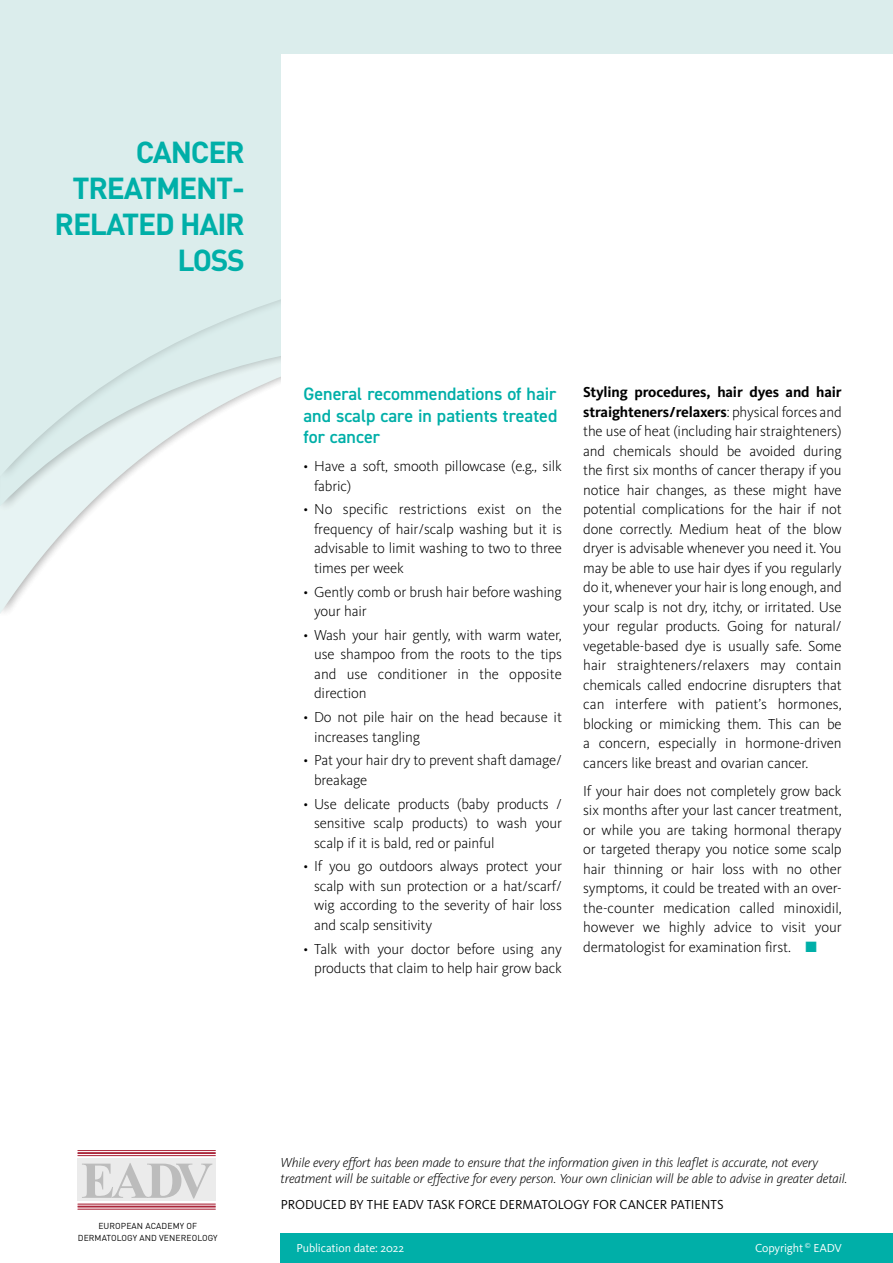
<style>
.page{position:relative;width:893px;height:1263px;background:#fff}
.page>*{position:absolute;margin:0;border:0;box-sizing:border-box;transform-origin:0 0}
.t1{font:700 30px/36px "DIN";letter-spacing:-.04em;color:#00afa8;text-align:right}
.t2{font:600 18px/21.6px "DIN2014";color:#00afa8;text-align:justify}
.t3{font:300 15px/19.5px "Kievit Pro";letter-spacing:-.01em;color:#000;text-align:justify}
.t4{font:italic 300 13.5px/16.2px "Kievit Pro";letter-spacing:-.01em;color:#000}
.t5{font:13.5px "Kievit Pro";color:#000}
.t6{font:12px "Kievit Pro";letter-spacing:-.01em;color:#fff}
.t7{font:8.55px/11.9px "DIN";letter-spacing:.01em;color:#000;text-align:center}
.s1{font-weight:700}
.s2{color:#00afa8}
</style>
<div class="page">
<div style="left:281px;top:1233px;width:612px;height:30px;background:#00afa8"></div>
<div style="left:78px;top:1159px;width:138px;height:42px;background:#ebebeb"></div>
<hr style="left:78px;top:1152px;width:138px;height:2px;background:#ab273b">
<hr style="left:78px;top:1155px;width:138px;height:1px;background:#ab273b">
<hr style="left:78px;top:1150px;width:138px;height:1px;background:#ab273b">
<hr style="left:78px;top:1205px;width:138px;height:2px;background:#ab273b">
<hr style="left:78px;top:1209px;width:138px;height:1px;background:#ab273b">
<hr style="left:78px;top:1204px;width:138px;height:1px;background:#ab273b">
<svg style="left:82px;top:1163px;width:130px;height:35px"></svg>
<svg style="left:0;top:0;width:893px;height:614px"></svg>
<div style="left:281px;top:54px;width:612px;height:393px;background:#fff"></div>
<h1 class="t1" style="left:55px;top:133px;width:192px">CANCER<br>TREATMENT-<br>RELATED HAIR<br>LOSS</h1>
<p class="t2" style="left:303px;top:382px;width:255px">General recommendations of hair and scalp care in patients treated for cancer</p>
<p class="t3" style="left:314px;top:456px;width:249px;text-indent:-11px">• Have a soft, smooth pillowcase (e.g., silk fabric)</p>
<p class="t3" style="left:314px;top:500px;width:249px;text-indent:-11px">• No specific restrictions exist on the frequency of hair/scalp washing but it is advisable to limit washing to two to three times per week</p>
<p class="t3" style="left:314px;top:582px;width:249px;text-indent:-11px">• Gently comb or brush hair before washing your hair</p>
<p class="t3" style="left:314px;top:625px;width:249px;text-indent:-11px">• Wash your hair gently, with warm water, use shampoo from the roots to the tips and use conditioner in the opposite direction</p>
<p class="t3" style="left:314px;top:707px;width:249px;text-indent:-11px">• Do not pile hair on the head because it increases tangling</p>
<p class="t3" style="left:314px;top:751px;width:249px;text-indent:-11px">• Pat your hair dry to prevent shaft damage/ breakage</p>
<p class="t3" style="left:314px;top:794px;width:249px;text-indent:-11px">• Use delicate products (baby products / sensitive scalp products) to wash your scalp if it is bald, red or painful</p>
<p class="t3" style="left:314px;top:857px;width:249px;text-indent:-11px">• If you go outdoors always protect your scalp with sun protection or a hat/scarf/ wig according to the severity of hair loss and scalp sensitivity</p>
<p class="t3" style="left:303px;top:939px;width:260px;text-align:right">• Talk with your doctor before using any products that claim to help hair grow back</p>
<p class="t3" style="left:583px;top:382px;width:260px"><span class="s1">Styling procedures, hair dyes and hair straighteners/relaxers</span>: physical forces and the use of heat (including hair straighteners) and chemicals should be avoided during the first six months of cancer therapy if you notice hair changes, as these might have potential complications for the hair if not done correctly. Medium heat of the blow dryer is advisable whenever you need it. You may be able to use hair dyes if you regularly do it, whenever your hair is long enough, and your scalp is not dry, itchy, or irritated. Use your regular products. Going for natural/ vegetable-based dye is usually safe. Some hair straighteners/relaxers may contain chemicals called endocrine disrupters that can interfere with patient’s hormones, blocking or mimicking them. This can be a concern, especially in hormone-driven cancers like breast and ovarian cancer.</p>
<p class="t3" style="left:583px;top:781px;width:260px">If your hair does not completely grow back six months after your last cancer treatment, or while you are taking hormonal therapy or targeted therapy you notice some scalp hair thinning or hair loss with no other symptoms, it could be treated with an over&shy;the-counter medication called minoxidil, however we highly advice to visit your dermatologist for examination first. <span class="s2">■</span></p>
<p class="t7" style="left:78px;top:1220px;width:141px">EUROPEAN ACADEMY OF<br>DERMATOLOGY AND VENEREOLOGY</p>
<p class="t4" style="left:281px;top:1154px;width:568px">While every effort has been made to ensure that the information given in this leaflet is accurate, not every treatment will be suitable or effective for every person. Your own clinician will be able to advise in greater detail.</p>
<p class="t5" style="left:281px;top:1197px;width:444px">PRODUCED BY THE EADV TASK FORCE DERMATOLOGY FOR CANCER PATIENTS</p>
<p class="t6" style="left:297px;top:1241px;width:109px">Publication date: 2022</p>
<p class="t6" style="left:755px;top:1241px;width:88px">Copyright <sup>©</sup> EADV</p>
</div>
